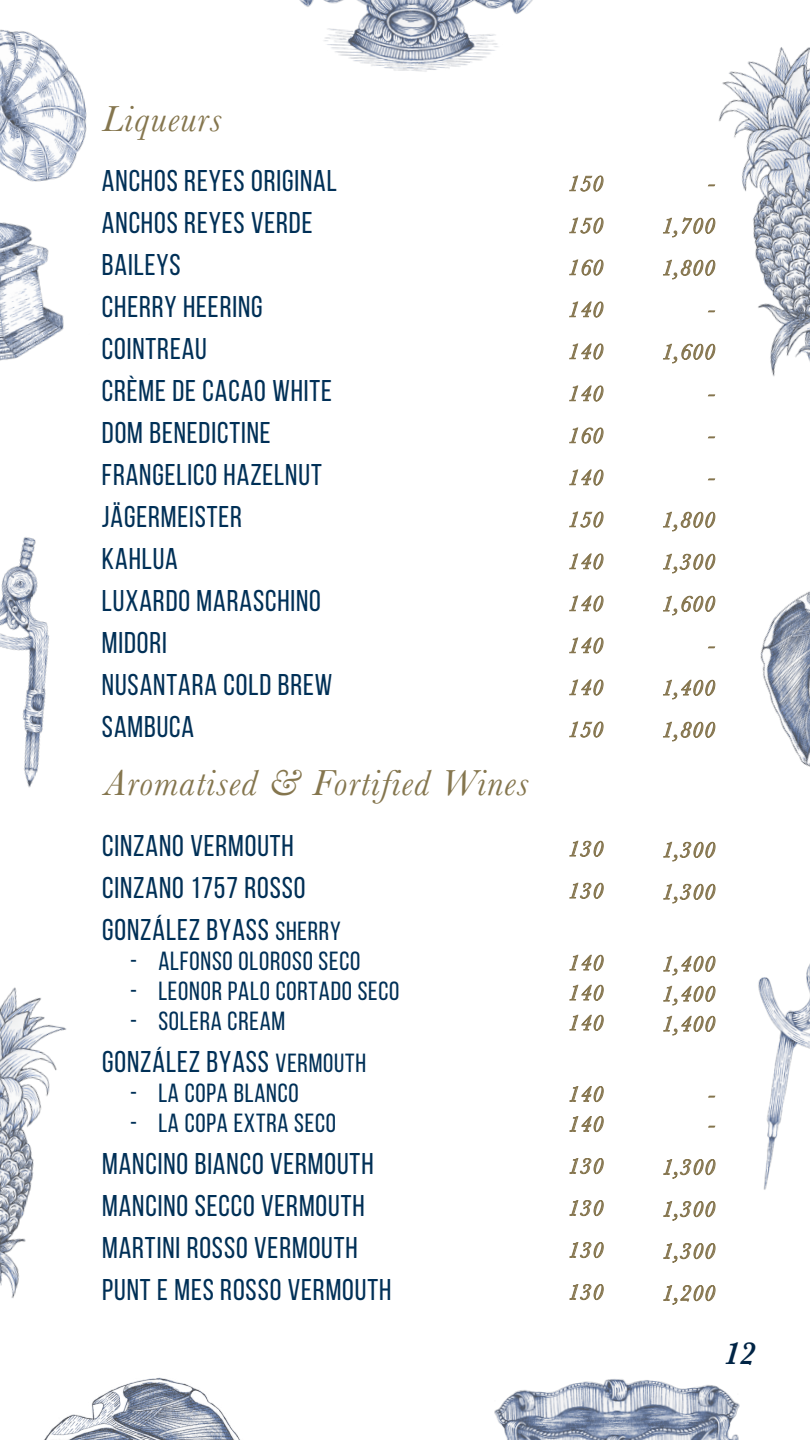
<style>
.page{position:relative;width:810px;height:1440px;background:#fff}
.page>*{position:absolute;margin:0;border:0;box-sizing:border-box;transform-origin:0 0}
.t1{font:italic 37.5px "Baskerville";letter-spacing:.03em;color:#85764e}
.t2{font:italic 600 33px "Baskerville";color:#002445;scale:.95 1}
.t3{font:30px/42px "Bebas Neue";letter-spacing:.03em;color:#003057}
.t4{font:26.25px "Bebas Neue";letter-spacing:.03em;color:#003057}
.t5{font:italic 22.5px/42px "Baskerville";letter-spacing:.03em;color:#85754e;text-align:justify}
.s1{font-size:26.25px}
</style>
<div class="page">
<img style="left:758px;top:964px;width:52px;height:226px">
<img style="left:687px;top:47px;width:123px;height:390px">
<img style="left:0;top:987px;width:66px;height:311px">
<img style="left:299px;top:0;width:234px;height:72px">
<img style="left:494px;top:1379px;width:246px;height:61px">
<img style="left:686px;top:511px;width:124px;height:256px">
<img style="left:0;top:537px;width:49px;height:251px">
<img style="left:0;top:29px;width:87px;height:332px">
<img style="left:44px;top:1377px;width:196px;height:63px">
<svg style="left:569px;top:175px;width:35px;height:17px"></svg>
<svg style="left:569px;top:217px;width:35px;height:17px"></svg>
<svg style="left:569px;top:259px;width:35px;height:17px"></svg>
<svg style="left:569px;top:301px;width:35px;height:17px"></svg>
<svg style="left:569px;top:343px;width:35px;height:17px"></svg>
<svg style="left:569px;top:385px;width:35px;height:17px"></svg>
<svg style="left:569px;top:427px;width:35px;height:17px"></svg>
<svg style="left:569px;top:469px;width:35px;height:17px"></svg>
<svg style="left:569px;top:511px;width:35px;height:17px"></svg>
<svg style="left:569px;top:553px;width:35px;height:17px"></svg>
<svg style="left:569px;top:595px;width:35px;height:17px"></svg>
<svg style="left:569px;top:637px;width:35px;height:17px"></svg>
<svg style="left:569px;top:679px;width:35px;height:17px"></svg>
<svg style="left:569px;top:721px;width:35px;height:17px"></svg>
<svg style="left:708px;top:184px;width:7px;height:3px"></svg>
<svg style="left:663px;top:217px;width:52px;height:21px"></svg>
<svg style="left:663px;top:260px;width:52px;height:20px"></svg>
<svg style="left:708px;top:310px;width:7px;height:3px"></svg>
<svg style="left:663px;top:344px;width:52px;height:20px"></svg>
<svg style="left:708px;top:394px;width:7px;height:3px"></svg>
<svg style="left:708px;top:436px;width:7px;height:3px"></svg>
<svg style="left:708px;top:478px;width:7px;height:3px"></svg>
<svg style="left:663px;top:512px;width:52px;height:20px"></svg>
<svg style="left:663px;top:554px;width:52px;height:20px"></svg>
<svg style="left:663px;top:596px;width:52px;height:20px"></svg>
<svg style="left:708px;top:646px;width:7px;height:3px"></svg>
<svg style="left:663px;top:680px;width:52px;height:20px"></svg>
<svg style="left:663px;top:722px;width:52px;height:20px"></svg>
<svg style="left:569px;top:841px;width:35px;height:16px"></svg>
<svg style="left:569px;top:883px;width:35px;height:16px"></svg>
<svg style="left:569px;top:955px;width:35px;height:16px"></svg>
<svg style="left:569px;top:985px;width:35px;height:16px"></svg>
<svg style="left:569px;top:1015px;width:35px;height:16px"></svg>
<svg style="left:569px;top:1086px;width:35px;height:16px"></svg>
<svg style="left:569px;top:1116px;width:35px;height:16px"></svg>
<svg style="left:569px;top:1158px;width:35px;height:16px"></svg>
<svg style="left:569px;top:1200px;width:35px;height:16px"></svg>
<svg style="left:569px;top:1242px;width:35px;height:16px"></svg>
<svg style="left:569px;top:1284px;width:35px;height:16px"></svg>
<svg style="left:663px;top:842px;width:53px;height:20px"></svg>
<svg style="left:663px;top:884px;width:53px;height:20px"></svg>
<svg style="left:663px;top:956px;width:53px;height:20px"></svg>
<svg style="left:663px;top:986px;width:53px;height:20px"></svg>
<svg style="left:663px;top:1016px;width:53px;height:20px"></svg>
<svg style="left:708px;top:1096px;width:8px;height:2px"></svg>
<svg style="left:708px;top:1126px;width:8px;height:2px"></svg>
<svg style="left:663px;top:1159px;width:53px;height:20px"></svg>
<svg style="left:663px;top:1201px;width:53px;height:20px"></svg>
<svg style="left:663px;top:1243px;width:53px;height:20px"></svg>
<svg style="left:663px;top:1285px;width:53px;height:20px"></svg>
<p class="t1" style="left:103px;top:94px;width:120px">Liqueurs</p>
<p class="t3" style="left:102px;top:159px;width:236px">ANCHOS REYES ORIGINAL<br>ANCHOS REYES VERDE<br>BAILEYS<br>CHERRY HEERING<br>COINTREAU<br>CRÈME DE CACAO WHITE<br>DOM BENEDICTINE<br>FRANGELICO HAZELNUT<br>JÄGERMEISTER<br>KAHLUA<br>LUXARDO MARASCHINO<br>MIDORI<br>NUSANTARA COLD BREW<br>SAMBUCA</p>
<p class="t1" style="left:105px;top:758px;width:425px">Aromatised &amp; Fortified Wines</p>
<p class="t3" style="left:102px;top:824px;width:240px">CINZANO VERMOUTH<br>CINZANO 1757 ROSSO<br>GONZÁLEZ BYASS <span class="s1">SHERRY</span></p>
<p class="t4" style="left:130px;top:947px;width:232px">- ALFONSO OLOROSO SECO</p>
<p class="t4" style="left:130px;top:977px;width:271px">- LEONOR PALO CORTADO SECO</p>
<p class="t4" style="left:130px;top:1007px;width:157px">- SOLERA CREAM</p>
<p class="t3" style="left:102px;top:1040px;width:265px">GONZÁLEZ BYASS <span class="s1">VERMOUTH</span></p>
<p class="t4" style="left:130px;top:1079px;width:170px">- LA COPA BLANCO</p>
<p class="t4" style="left:130px;top:1109px;width:207px">- LA COPA EXTRA SECO</p>
<p class="t3" style="left:102px;top:1142px;width:291px">MANCINO BIANCO VERMOUTH<br>MANCINO SECCO VERMOUTH<br>MARTINI ROSSO VERMOUTH<br>PUNT E MES ROSSO VERMOUTH</p>
<p class="t5" style="left:568px;top:163px;width:37px">150<br>150<br>160<br>140<br>140<br>140<br>160<br>140<br>150<br>140<br>140<br>140<br>140<br>150</p>
<p class="t5" style="left:568px;top:828px;width:37px">130<br>130</p>
<p class="t5" style="left:568px;top:948px;width:37px;line-height:30px">140<br>140<br>140</p>
<p class="t5" style="left:568px;top:1079px;width:37px;line-height:30px">140<br>140</p>
<p class="t5" style="left:568px;top:1145px;width:37px">130<br>130<br>130<br>130</p>
<p class="t5" style="left:662px;top:205px;width:55px">1,700<br>1,800</p>
<p class="t5" style="left:662px;top:331px;width:55px">1,600</p>
<p class="t5" style="left:662px;top:499px;width:55px">1,800<br>1,300<br>1,600</p>
<p class="t5" style="left:662px;top:667px;width:55px">1,400<br>1,800</p>
<p class="t5" style="left:662px;top:829px;width:55px">1,300<br>1,300</p>
<p class="t5" style="left:662px;top:949px;width:55px;line-height:30px">1,400<br>1,400<br>1,400</p>
<p class="t5" style="left:662px;top:1146px;width:55px">1,300<br>1,300<br>1,300<br>1,200</p>
<p class="t2" style="left:724px;top:1330px;width:35px">12</p>
</div>
